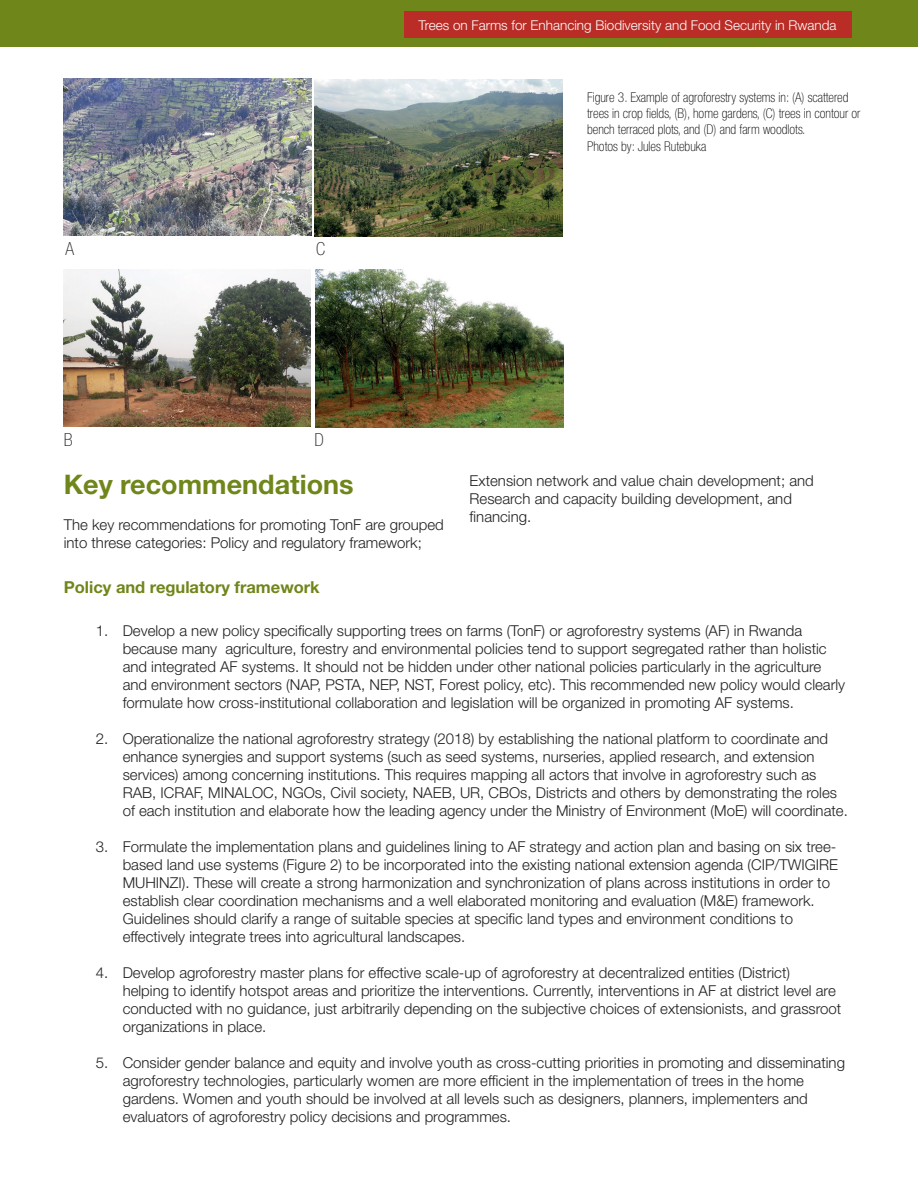
<style>
.page{position:relative;width:918px;height:1188px;background:#fff}
.page>*{position:absolute;margin:0;border:0;box-sizing:border-box;transform-origin:0 0}
.t1{font:700 27px "Helvetica Neue LT Std";color:#6f861a}
.t2{font:100 condensed 18px "Helvetica Neue LT Std";color:#231f20}
.t3{font:700 16.5px "Helvetica Neue LT Std";color:#6f861a}
.t4{font:300 15px/18px "Helvetica Neue LT Std";color:#231f20}
.t5{font:100 condensed 13.5px/16.2px "Helvetica Neue LT Std";color:#000}
.t6{font:300 13.5px "Helvetica Neue LT Std";color:#fff}
</style>
<div class="page">
<div style="left:0;top:0;width:918px;height:47px;background:#6f861a"></div>
<div style="left:404px;top:12px;width:448px;height:26px;background:#ba2c26"></div>
<img style="left:315px;top:270px;width:248px;height:157px">
<img style="left:314px;top:80px;width:249px;height:156px">
<img style="left:63px;top:78px;width:249px;height:158px">
<img style="left:64px;top:269px;width:247px;height:158px">
<p class="t6" style="left:419px;top:17px;width:420px">Trees on Farms for Enhancing Biodiversity and Food Security in Rwanda</p>
<p class="t2" style="left:65px;top:238px;width:10px">A</p>
<p class="t2" style="left:316px;top:238px;width:10px">C</p>
<p class="t5" style="left:587px;top:89px;width:275px">Figure 3. Example of agroforestry systems in: (A) scattered trees in crop fields, (B), home gardens, (C) trees in contour or bench terraced plots, and (D) and farm woodlots.<br>Photos by: Jules Rutebuka</p>
<p class="t2" style="left:64px;top:430px;width:10px">B</p>
<p class="t2" style="left:315px;top:430px;width:11px">D</p>
<h1 class="t1" style="left:64px;top:468px;width:291px">Key recommendations</h1>
<p class="t4" style="left:64px;top:516px;width:382px">The key recommendations for promoting TonF are grouped into threse categories: Policy and regulatory framework;</p>
<p class="t3" style="left:64px;top:577px;width:257px">Policy and regulatory framework</p>
<p class="t4" style="left:470px;top:471px;width:346px">Extension network and value chain development; and<br>Research and capacity building development, and financing.</p>
<p class="t4" style="left:123px;top:621px;width:724px;text-indent:-27px">1. Develop a new policy specifically supporting trees on farms (TonF) or agroforestry systems (AF) in Rwanda because many agriculture, forestry and environmental policies tend to support segregated rather than holistic and integrated AF systems. It should not be hidden under other national policies particularly in the agriculture and environment sectors (NAP, PSTA, NEP, NST, Forest policy, etc). This recommended new policy would clearly formulate how cross-institutional collaboration and legislation will be organized in promoting AF systems.</p>
<p class="t4" style="left:123px;top:729px;width:727px;text-indent:-27px">2. Operationalize the national agroforestry strategy (2018) by establishing the national platform to coordinate and enhance synergies and support systems (such as seed systems, nurseries, applied research, and extension services) among concerning institutions. This requires mapping all actors that involve in agroforestry such as RAB, ICRAF, MINALOC, NGOs, Civil society, NAEB, UR, CBOs, Districts and others by demonstrating the roles of each institution and elaborate how the leading agency under the Ministry of Environment (MoE) will coordinate.</p>
<p class="t4" style="left:123px;top:837px;width:717px;text-indent:-27px">3. Formulate the implementation plans and guidelines lining to AF strategy and action plan and basing on six tree&shy;based land use systems (Figure 2) to be incorporated into the existing national extension agenda (CIP/TWIGIRE MUHINZI). These will create a strong harmonization and synchronization of plans across institutions in order to establish clear coordination mechanisms and a well elaborated monitoring and evaluation (M&amp;E) framework.<br>Guidelines should clarify a range of suitable species at specific land types and environment conditions to effectively integrate trees into agricultural landscapes.</p>
<p class="t4" style="left:123px;top:963px;width:720px;text-indent:-27px">4. Develop agroforestry master plans for effective scale-up of agroforestry at decentralized entities (District)<br>helping to identify hotspot areas and prioritize the interventions. Currently, interventions in AF at district level are conducted with no guidance, just arbitrarily depending on the subjective choices of extensionists, and grassroot organizations in place.</p>
<p class="t4" style="left:123px;top:1053px;width:724px;text-indent:-27px">5. Consider gender balance and equity and involve youth as cross-cutting priorities in promoting and disseminating agroforestry technologies, particularly women are more efficient in the implementation of trees in the home gardens. Women and youth should be involved at all levels such as designers, planners, implementers and evaluators of agroforestry policy decisions and programmes.</p>
</div>
